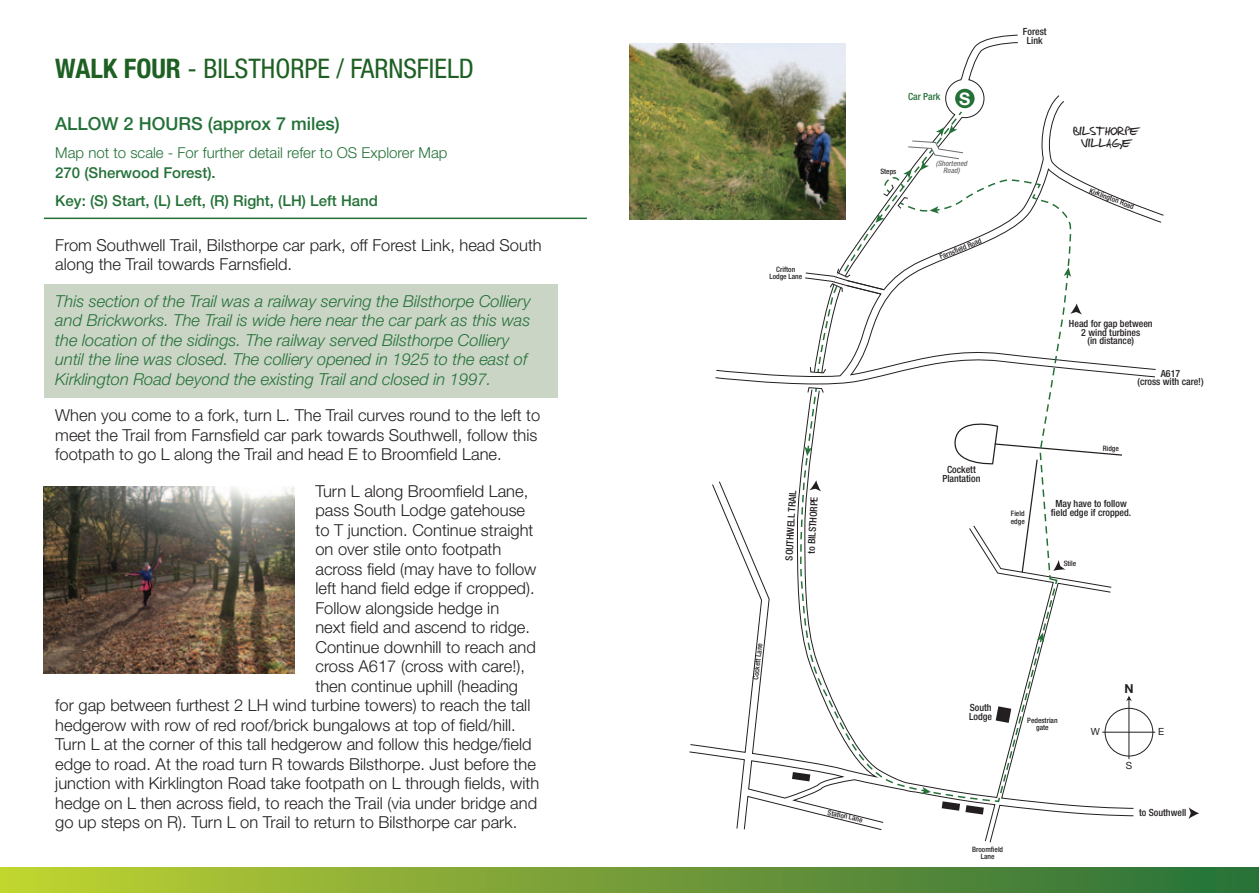
<style>
.page{position:relative;width:1259px;height:893px;background:#fff}
.page>*{position:absolute;margin:0;border:0;box-sizing:border-box;transform-origin:0 0}
.t1{font:condensed 27px "Helvetica Neue";color:#1e6023}
.t2{font:500 18px "Helvetica Neue";color:#247138}
.t3{font:300 16.5px/19.5px "Helvetica Neue";color:#231f20}
.t4{font:italic 300 16.5px/19.5px "Helvetica Neue";color:#247138}
.t5{font:500 15px/28px "Helvetica Neue";color:#247138}
.t6{font:300 15px "Helvetica Neue";color:#247138}
.t7{font:700 12.3px "Helvetica Neue";color:#231f20}
.t8{font:11.1px/11.1px "Jose Fernandez";color:#231f20;text-align:center}
.t9{font:500 condensed 9.9px/8.7px "Helvetica Neue";color:#231f20;text-align:center}
.t10{font:500 condensed 9.9px "Helvetica Neue";color:#247138}
.t11{font:9.9px "Helvetica Neue";color:#231f20}
.t12{font:500 condensed 7.35px/7.4px "Helvetica Neue";color:#231f20;text-align:center}
.t13{font:italic 500 condensed 7.35px/7.4px "Helvetica Neue";color:#6c6d70;text-align:center}
.s1{font-weight:700}
.s2{font-weight:700;font-stretch:normal;font-size:17.25px;color:#fff}
</style>
<div class="page">
<div style="left:0;top:867px;width:1259px;height:26px;background:linear-gradient(to right,#c0d033,#286d3b)"></div>
<div style="left:44px;top:285px;width:513px;height:113px;background:#cbd5c6"></div>
<hr style="left:44px;top:218px;width:543px;height:1px;background:#247138">
<img style="left:44px;top:486px;width:250px;height:188px">
<svg style="left:1188px;top:807px;width:11px;height:12px"></svg>
<svg style="left:845px;top:34px;width:173px;height:61px"></svg>
<svg style="left:714px;top:95px;width:450px;height:719px"></svg>
<img style="left:629px;top:43px;width:216px;height:176px">
<h1 class="t1" style="left:55px;top:52px;width:420px"><span class="s1">WALK FOUR</span> - BILSTHORPE / FARNSFIELD</h1>
<p class="t2" style="left:55px;top:113px;width:286px">ALLOW 2 HOURS (approx 7 miles)</p>
<p class="t6" style="left:55px;top:144px;width:394px">Map not to scale - For further detail refer to OS Explorer Map</p>
<p class="t5" style="left:55px;top:158px;width:324px">270 (Sherwood Forest).<br>Key: (S) Start, (L) Left, (R) Right, (LH) Left Hand</p>
<p class="t3" style="left:55px;top:235px;width:488px">From Southwell Trail, Bilsthorpe car park, off Forest Link, head South along the Trail towards Farnsfield.</p>
<p class="t4" style="left:55px;top:291px;width:477px">This section of the Trail was a railway serving the Bilsthorpe Colliery and Brickworks. The Trail is wide here near the car park as this was the location of the sidings. The railway served Bilsthorpe Colliery until the line was closed. The colliery opened in 1925 to the east of Kirklington Road beyond the existing Trail and closed in 1997.</p>
<p class="t3" style="left:55px;top:405px;width:486px">When you come to a fork, turn L. The Trail curves round to the left to meet the Trail from Farnsfield car park towards Southwell, follow this footpath to go L along the Trail and head E to Broomfield Lane.</p>
<p class="t3" style="left:315px;top:481px;width:214px">Turn L along Broomfield Lane,</p>
<p class="t3" style="left:315px;top:500px;width:211px">pass South Lodge gatehouse</p>
<p class="t3" style="left:315px;top:520px;width:219px">to T junction. Continue straight</p>
<p class="t3" style="left:315px;top:539px;width:187px">on over stile onto footpath</p>
<p class="t3" style="left:315px;top:559px;width:222px">across field (may have to follow</p>
<p class="t3" style="left:315px;top:578px;width:221px">left hand field edge if cropped).</p>
<p class="t3" style="left:315px;top:598px;width:185px">Follow alongside hedge in</p>
<p class="t3" style="left:315px;top:617px;width:216px">next field and ascend to ridge.</p>
<p class="t3" style="left:315px;top:637px;width:222px">Continue downhill to reach and</p>
<p class="t3" style="left:315px;top:656px;width:211px">cross A617 (cross with care!),</p>
<p class="t3" style="left:315px;top:676px;width:204px">then continue uphill (heading</p>
<p class="t3" style="left:55px;top:695px;width:476px">for gap between furthest 2 LH wind turbine towers) to reach the tall</p>
<p class="t3" style="left:55px;top:715px;width:462px">hedgerow with row of red roof/brick bungalows at top of field/hill.</p>
<p class="t3" style="left:55px;top:734px;width:478px">Turn L at the corner of this tall hedgerow and follow this hedge/field</p>
<p class="t3" style="left:55px;top:754px;width:482px">edge to road. At the road turn R towards Bilsthorpe. Just before the</p>
<p class="t3" style="left:55px;top:773px;width:485px">junction with Kirklington Road take footpath on L through fields, with</p>
<p class="t3" style="left:55px;top:793px;width:483px">hedge on L then across field, to reach the Trail (via under bridge and</p>
<p class="t3" style="left:55px;top:812px;width:463px">go up steps on R). Turn L on Trail to return to Bilsthorpe car park.</p>
<p class="t12" style="left:769px;top:265px;width:34px">Crifton<br>Lodge Lane</p>
<p class="t9" style="left:778px;top:560px;width:72px;line-height:21.8px;rotate:-87deg">SOUTHWELL TRAIL to BILSTHORPE</p>
<p class="t10" style="left:908px;top:91px;width:64px">Car Park <span class="s2">S</span></p>
<p class="t12" style="left:880px;top:167px;width:18px">Steps</p>
<p class="t13" style="left:936px;top:160px;width:33px">(Shortened<br>Road)</p>
<p class="t12" style="left:938px;top:253px;width:46px;rotate:-22deg">Farnsfield Road</p>
<p class="t9" style="left:942px;top:465px;width:40px">Cockett<br>Plantation</p>
<p class="t9" style="left:1023px;top:27px;width:25px">Forest<br>Link</p>
<p class="t8" style="left:1073px;top:126px;width:68px">BILSTHORPE<br>VILLAGE</p>
<p class="t12" style="left:1091px;top:187px;width:48px;rotate:21deg">Kirklington Road</p>
<p class="t9" style="left:1069px;top:319px;width:85px">Head for gap between<br>2 wind turbines<br>(in distance)</p>
<p class="t9" style="left:1137px;top:369px;width:68px">A617<br>(cross with care!)</p>
<p class="t12" style="left:1102px;top:445px;width:18px">Ridge</p>
<p class="t12" style="left:1010px;top:510px;width:15px;text-align:left">Field edge</p>
<p class="t9" style="left:1050px;top:499px;width:82px">May have to follow field edge if cropped.</p>
<p class="t12" style="left:1063px;top:560px;width:14px">Stile</p>
<p class="t12" style="left:752px;top:679px;width:38px;rotate:-83deg">Cockett Lane</p>
<p class="t12" style="left:828px;top:809px;width:37px;rotate:12deg">Station Lane</p>
<p class="t9" style="left:969px;top:703px;width:25px;text-align:left">South<br>Lodge</p>
<p class="t12" style="left:1027px;top:716px;width:32px">Pedestrian gate</p>
<p class="t12" style="left:972px;top:846px;width:33px">Broomfield<br>Lane</p>
<p class="t11" style="left:1090px;top:725px;width:11px">W</p>
<p class="t7" style="left:1124px;top:681px;width:11px">N</p>
<p class="t11" style="left:1125px;top:759px;width:8px">S</p>
<p class="t11" style="left:1158px;top:725px;width:8px">E</p>
<p class="t9" style="left:1139px;top:808px;width:49px">to Southwell</p>
</div>
